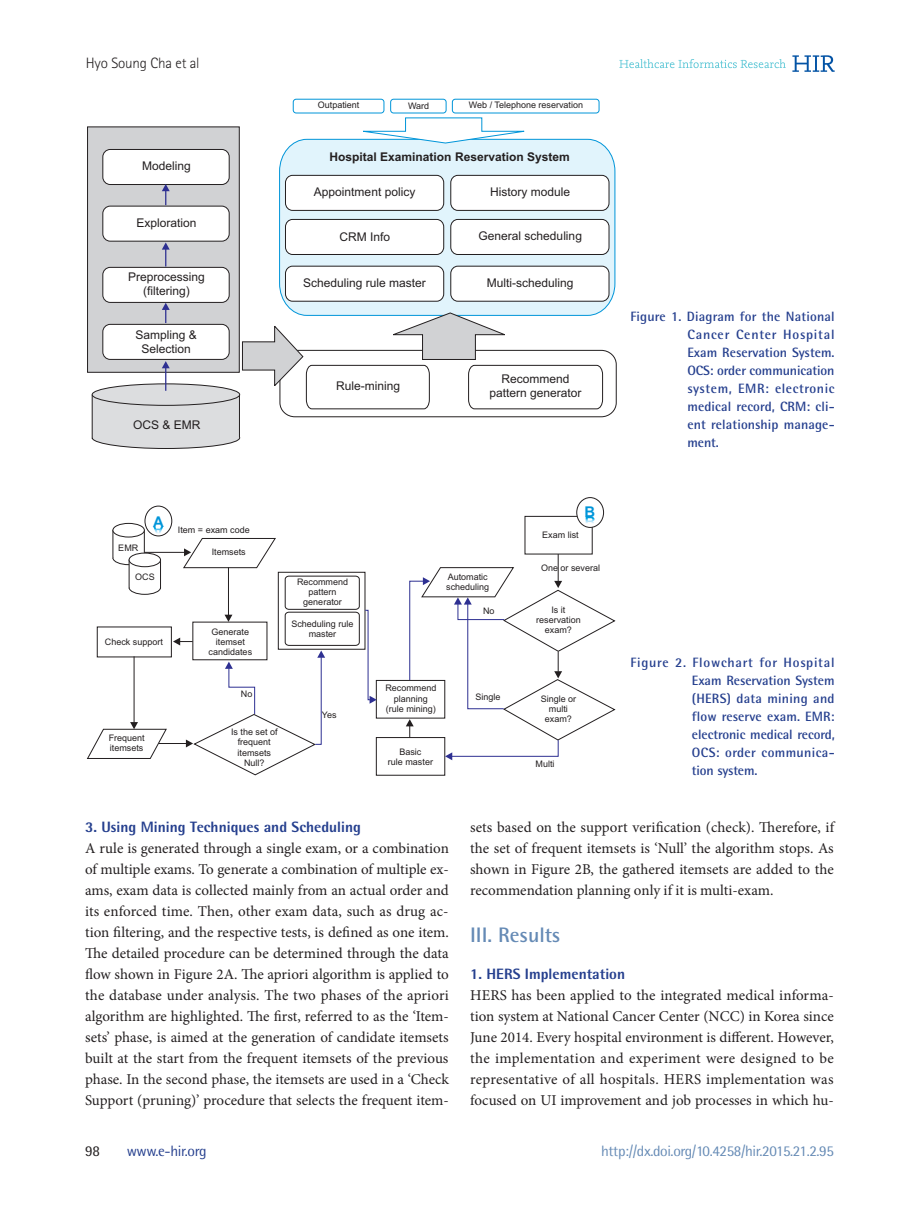
<style>
.page{position:relative;width:919px;height:1217px;background:#fff}
.page>*{position:absolute;margin:0;border:0;box-sizing:border-box;transform-origin:0 0}
.t1{font:700 21px "Rotis Semi Sans Std";color:#658ab5}
.t2{font:15px/21px "Minion Pro";color:#231f20;text-align:justify}
.t3{font:800 15px "Rotis Semi Sans Std";color:#253f8e}
.t4{font:15px "Rotis Semi Sans Std";letter-spacing:-.025em;color:#658ab5}
.t5{font:300 15px "Rotis Sans Serif Std";letter-spacing:-.01em;color:#231f20}
.t6{font:15px "Rotis Semi Sans Std";letter-spacing:-.025em;color:#253f8e}
.t7{font:15px "Rotis Semi Sans Std";color:#231f20}
.t8{font:700 14.85px "Arial";color:#0095d9}
.t9{font:700 13.5px/18px "Rotis Semi Sans Std";letter-spacing:.01em;color:#253f8e;text-align:justify}
.t10{font:12px/13.4px "Arial";color:#231f20;text-align:center}
.t11{font:700 12px "Arial";color:#231f20}
.t12{font:9px/10.1px "Arial";color:#231f20;text-align:center}
</style>
<div class="page">
<svg style="left:792px;top:55px;width:42px;height:17px"></svg>
<svg style="left:619px;top:59px;width:166px;height:9px"></svg>
<div style="left:87px;top:126px;width:153px;height:246px;background:#d1d2d4;border:1px solid #231f20"></div>
<div style="left:103px;top:149px;width:126px;height:35px;background:#fff;border-radius:7px"></div>
<div style="left:102px;top:149px;width:127px;height:36px;border:1px solid #231f20;border-radius:7px"></div>
<div style="left:103px;top:206px;width:126px;height:35px;background:#fff;border-radius:7px"></div>
<div style="left:102px;top:206px;width:127px;height:35px;border:1px solid #231f20;border-radius:7px"></div>
<div style="left:103px;top:267px;width:126px;height:35px;background:#fff;border-radius:7px"></div>
<div style="left:102px;top:267px;width:127px;height:36px;border:1px solid #231f20;border-radius:7px"></div>
<div style="left:293px;top:99px;width:91px;height:14px;border:1px solid #0095d9;border-radius:3px"></div>
<div style="left:390px;top:99px;width:56px;height:14px;border:1px solid #0095d9;border-radius:3px"></div>
<div style="left:452px;top:99px;width:147px;height:14px;border:1px solid #0095d9;border-radius:3px"></div>
<svg style="left:279px;top:138px;width:336px;height:173px;background:#d8edf6"></svg>
<div style="left:285px;top:175px;width:158px;height:35px;background:#fff;border-radius:7px"></div>
<div style="left:285px;top:175px;width:159px;height:36px;border:1px solid #231f20;border-radius:7px"></div>
<div style="left:450px;top:175px;width:159px;height:35px;background:#fff;border-radius:7px"></div>
<div style="left:450px;top:175px;width:159px;height:36px;border:1px solid #231f20;border-radius:7px"></div>
<div style="left:285px;top:219px;width:158px;height:35px;background:#fff;border-radius:7px"></div>
<div style="left:285px;top:219px;width:159px;height:36px;border:1px solid #231f20;border-radius:7px"></div>
<div style="left:450px;top:219px;width:159px;height:35px;background:#fff;border-radius:7px"></div>
<div style="left:450px;top:219px;width:159px;height:36px;border:1px solid #231f20;border-radius:7px"></div>
<div style="left:285px;top:266px;width:158px;height:35px;background:#fff;border-radius:7px"></div>
<div style="left:285px;top:266px;width:159px;height:35px;border:1px solid #231f20;border-radius:7px"></div>
<div style="left:450px;top:266px;width:159px;height:35px;background:#fff;border-radius:7px"></div>
<div style="left:450px;top:266px;width:159px;height:35px;border:1px solid #231f20;border-radius:7px"></div>
<svg style="left:162px;top:184px;width:8px;height:21px"></svg>
<svg style="left:162px;top:242px;width:8px;height:24px"></svg>
<svg style="left:351px;top:117px;width:184px;height:27px"></svg>
<svg style="left:91px;top:303px;width:512px;height:146px"></svg>
<div style="left:576px;top:497px;width:28px;height:30px;border:1px solid #231f20;border-radius:50%"></div>
<svg style="left:225px;top:609px;width:391px;height:166px"></svg>
<svg style="left:87px;top:505px;width:507px;height:255px"></svg>
<p class="t5" style="left:86px;top:54px;width:115px">Hyo Soung Cha et al</p>
<p class="t10" style="left:142px;top:160px;width:50px">Modeling</p>
<p class="t10" style="left:136px;top:217px;width:62px">Exploration</p>
<p class="t10" style="left:128px;top:271px;width:78px">Preprocessing (filtering)</p>
<p class="t10" style="left:135px;top:329px;width:63px">Sampling &amp;<br>Selection</p>
<p class="t10" style="left:133px;top:419px;width:69px">OCS &amp; EMR</p>
<p class="t12" style="left:318px;top:101px;width:43px">Outpatient</p>
<p class="t12" style="left:408px;top:102px;width:23px">Ward</p>
<p class="t12" style="left:469px;top:101px;width:116px">Web / Telephone reservation</p>
<p class="t11" style="left:329px;top:153px;width:242px">Hospital Examination Reservation System</p>
<p class="t10" style="left:314px;top:186px;width:103px">Appointment policy</p>
<p class="t10" style="left:490px;top:186px;width:82px">History module</p>
<p class="t10" style="left:339px;top:231px;width:52px">CRM Info</p>
<p class="t10" style="left:478px;top:230px;width:105px">General scheduling</p>
<p class="t10" style="left:303px;top:277px;width:124px">Scheduling rule master</p>
<p class="t10" style="left:487px;top:277px;width:88px">Multi-scheduling</p>
<p class="t10" style="left:336px;top:380px;width:66px">Rule-mining</p>
<p class="t10" style="left:489px;top:373px;width:94px">Recommend pattern generator</p>
<p class="t12" style="left:118px;top:544px;width:21px">EMR</p>
<p class="t8" style="left:153px;top:515px;width:12px">A</p>
<p class="t12" style="left:135px;top:572px;width:21px">OCS</p>
<p class="t12" style="left:105px;top:637px;width:60px">Check support</p>
<p class="t12" style="left:109px;top:733px;width:38px;text-align:left">Frequent itemsets</p>
<p class="t12" style="left:178px;top:525px;width:73px">Item = exam code</p>
<p class="t12" style="left:212px;top:547px;width:36px">Itemsets</p>
<p class="t12" style="left:208px;top:627px;width:45px">Generate itemset candidates</p>
<p class="t12" style="left:297px;top:577px;width:53px">Recommend pattern generator</p>
<p class="t12" style="left:291px;top:619px;width:64px">Scheduling rule master</p>
<p class="t12" style="left:241px;top:689px;width:13px">No</p>
<p class="t12" style="left:231px;top:728px;width:48px">Is the set of frequent itemsets<br>Null?</p>
<p class="t12" style="left:322px;top:710px;width:16px">Yes</p>
<p class="t12" style="left:446px;top:572px;width:45px;text-align:left">Automatic scheduling</p>
<p class="t12" style="left:483px;top:606px;width:13px">No</p>
<p class="t12" style="left:385px;top:684px;width:53px">Recommend planning (rule mining)</p>
<p class="t12" style="left:388px;top:747px;width:47px">Basic<br>rule master</p>
<p class="t12" style="left:475px;top:692px;width:27px">Single</p>
<p class="t8" style="left:584px;top:506px;width:12px">B</p>
<p class="t12" style="left:542px;top:531px;width:38px">Exam list</p>
<p class="t12" style="left:541px;top:563px;width:61px">One or several</p>
<p class="t12" style="left:536px;top:605px;width:46px">Is it reservation exam?</p>
<p class="t12" style="left:540px;top:694px;width:37px">Single or multi exam?</p>
<p class="t12" style="left:535px;top:759px;width:20px">Multi</p>
<p class="t9" style="left:687px;top:307px;width:149px;text-indent:-57px">Figure 1. Diagram for the National Cancer Center Hospital Exam Reservation System.<br>OCS: order communication system, EMR: electronic medical record, CRM: cli&shy;ent relationship manage&shy;ment.</p>
<p class="t9" style="left:692px;top:652px;width:144px;text-indent:-62px">Figure 2. Flowchart for Hospital Exam Reservation System (HERS) data mining and flow reserve exam. EMR: electronic medical record, OCS: order communica&shy;tion system.</p>
<p class="t3" style="left:85px;top:817px;width:277px">3. Using Mining Techniques and Scheduling</p>
<p class="t2" style="left:85px;top:837px;width:365px">A rule is generated through a single exam, or a combination of multiple exams. To generate a combination of multiple ex&shy;ams, exam data is collected mainly from an actual order and its enforced time. Then, other exam data, such as drug ac&shy;tion filtering, and the respective tests, is defined as one item.<br>The detailed procedure can be determined through the data flow shown in Figure 2A. The apriori algorithm is applied to the database under analysis. The two phases of the apriori algorithm are highlighted. The first, referred to as the ‘Item&shy;sets’ phase, is aimed at the generation of candidate itemsets built at the start from the frequent itemsets of the previous phase. In the second phase, the itemsets are used in a ‘Check Support (pruning)’ procedure that selects the frequent item-</p>
<p class="t7" style="left:85px;top:1141px;width:16px">98</p>
<p class="t6" style="left:127px;top:1141px;width:81px">www.e-hir.org</p>
<p class="t2" style="left:470px;top:816px;width:365px">sets based on the support verification (check). Therefore, if the set of frequent itemsets is ‘Null’ the algorithm stops. As shown in Figure 2B, the gathered itemsets are added to the recommendation planning only if it is multi-exam.</p>
<h1 class="t1" style="left:470px;top:921px;width:92px">III. Results</h1>
<p class="t3" style="left:470px;top:964px;width:156px">1. HERS Implementation</p>
<p class="t2" style="left:470px;top:984px;width:365px">HERS has been applied to the integrated medical informa&shy;tion system at National Cancer Center (NCC) in Korea since June 2014. Every hospital environment is different. However, the implementation and experiment were designed to be representative of all hospitals. HERS implementation was focused on UI improvement and job processes in which hu-</p>
<p class="t4" style="left:601px;top:1141px;width:234px">http://dx.doi.org/10.4258/hir.2015.21.2.95</p>
</div>
